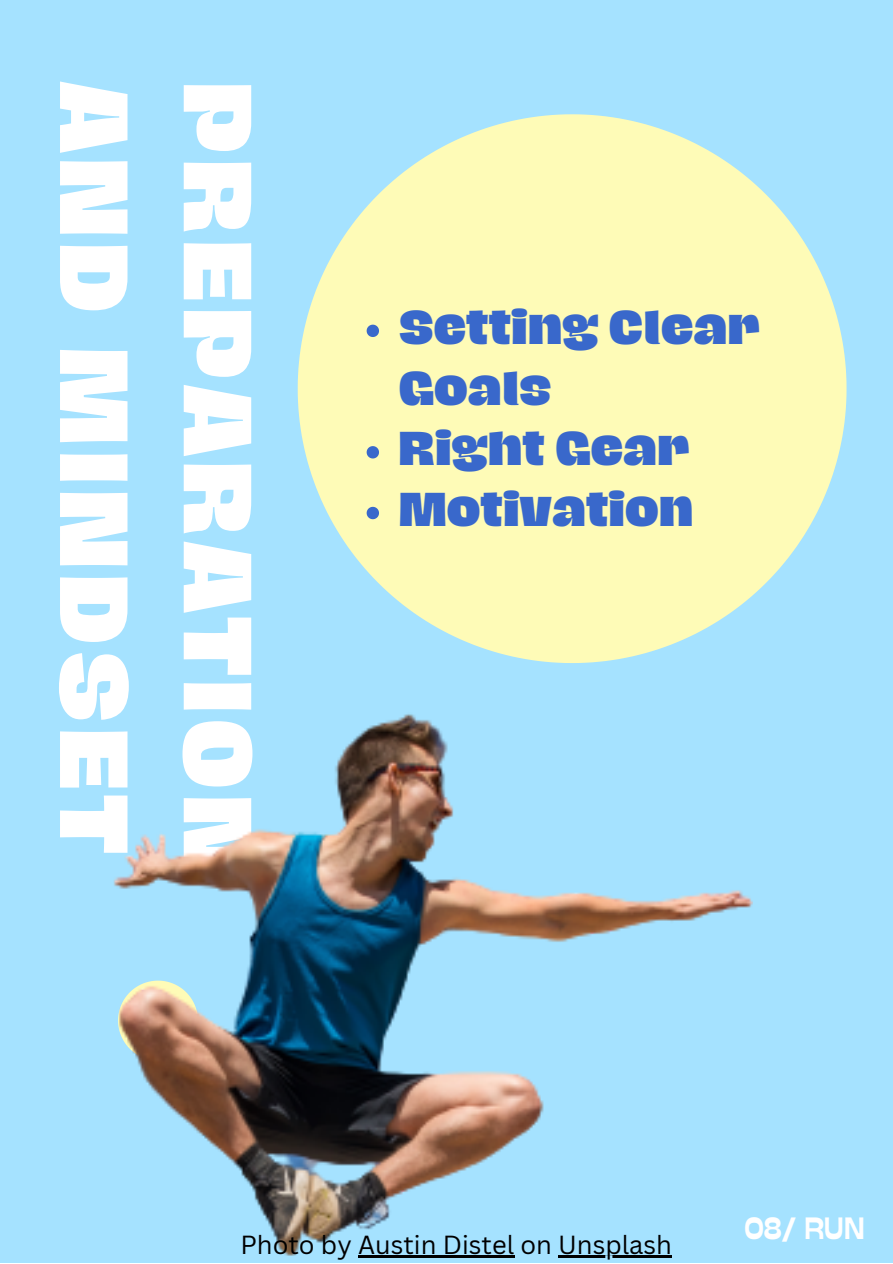
<style>
.page{position:relative;width:893px;height:1264px;background:#fff}
.page>*{position:absolute;margin:0;border:0;box-sizing:border-box;transform-origin:0 0}
.t1{font:800 88.35px/123.6px "Hagrid";letter-spacing:.075em;color:#fff}
.t2{font:800 43.5px/60.8px "Hagrid";color:#3968cb}
.t3{font:800 30.75px "Stadio Deva";color:#fff}
.t4{font:25.5px "Canva Sans";color:#000}
</style>
<div class="page">
<div style="left:0;top:0;width:892px;height:1262px;background:#a5e2ff"></div>
<svg style="left:298px;top:114px;width:548px;height:549px;fill:#fefbb7"></svg>
<img style="left:114px;top:714px;width:638px;height:544px">
<svg style="left:366px;top:324px;width:13px;height:13px"></svg>
<svg style="left:366px;top:446px;width:13px;height:12px"></svg>
<svg style="left:366px;top:507px;width:13px;height:12px"></svg>
<hr style="left:358px;top:1255px;width:156px;height:2px;background:#000">
<hr style="left:558px;top:1255px;width:114px;height:2px;background:#000">
<p class="t1" style="left:280px;top:82px;width:792px;rotate:90deg">PREPARATION<br>AND MINDSET</p>
<p class="t2" style="left:399px;top:296px;width:362px">Setting Clear<br>Goals</p>
<p class="t2" style="left:399px;top:418px;width:292px">Right Gear</p>
<p class="t2" style="left:399px;top:478px;width:296px">Motivation</p>
<p class="t4" style="left:240px;top:1226px;width:433px">Photo by Austin Distel on Unsplash</p>
<p class="t3" style="left:744px;top:1209px;width:122px">08/ RUN</p>
</div>
